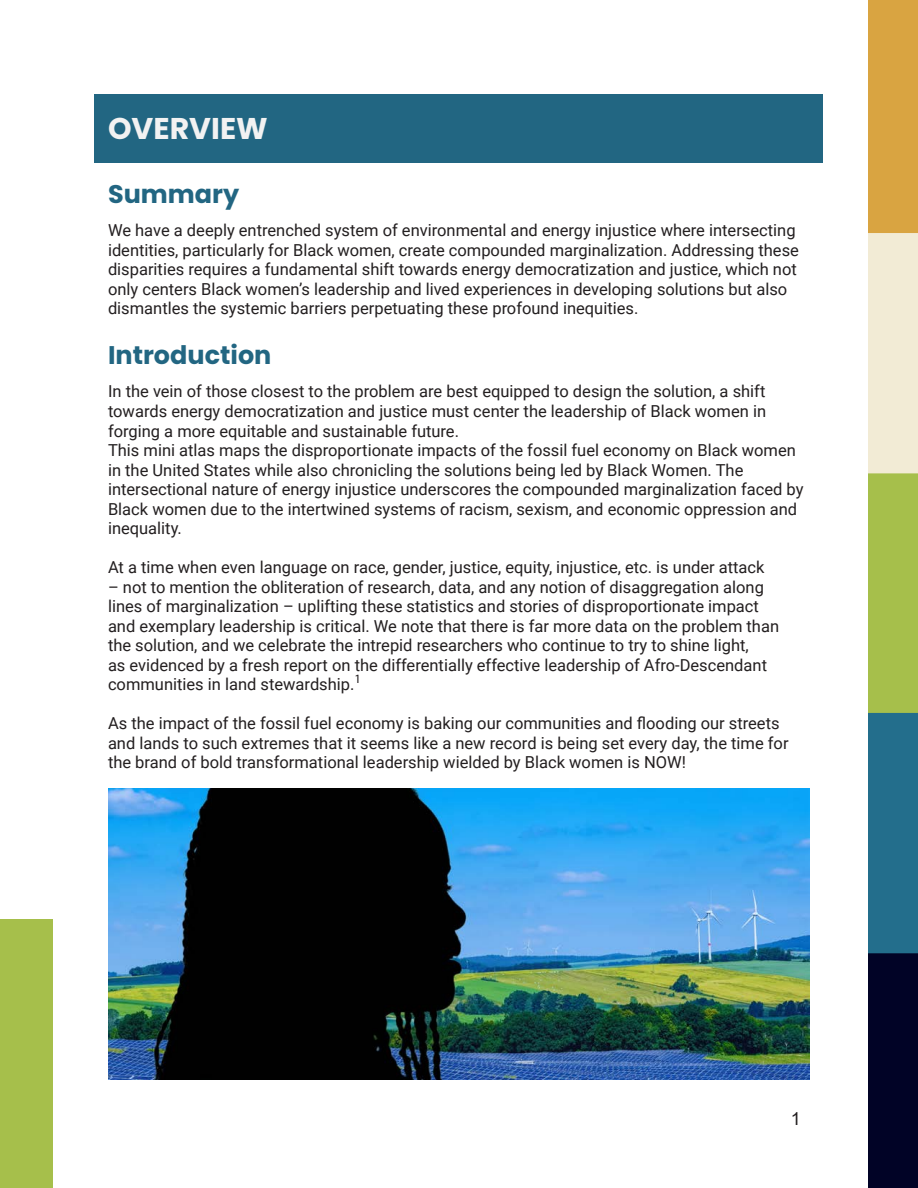
<style>
.page{position:relative;width:918px;height:1188px;background:#fff}
.page>*{position:absolute;margin:0;border:0;box-sizing:border-box;transform-origin:0 0}
.Heading_1{font:700 30px "Poppins";color:#f2f2f2}
.Heading_2{font:700 25.5px "Poppins";color:#226682}
.t1{font:18px "Arial";color:#231f20}
.t2{font:16.5px/19.5px "Roboto";color:#231f20}
</style>
<div class="page">
<img style="left:868px;top:0;width:50px;height:1188px">
<div style="left:0;top:919px;width:53px;height:269px;background:#a6bf4b"></div>
<img style="left:108px;top:788px;width:702px;height:292px">
<div style="left:94px;top:94px;width:730px;height:70px;background:#226682"></div>
<p class="Heading_1" style="left:108px;top:112px;width:161px">OVERVIEW</p>
<p class="Heading_2" style="left:108px;top:180px;width:133px">Summary</p>
<p class="t2" style="left:108px;top:220px;width:692px">We have a deeply entrenched system of environmental and energy injustice where intersecting identities, particularly for Black women, create compounded marginalization. Addressing these disparities requires a fundamental shift towards energy democratization and justice, which not only centers Black women’s leadership and lived experiences in developing solutions but also dismantles the systemic barriers perpetuating these profound inequities.</p>
<p class="Heading_2" style="left:108px;top:341px;width:165px">Introduction</p>
<p class="t2" style="left:108px;top:381px;width:660px;text-align:justify">In the vein of those closest to the problem are best equipped to design the solution, a shift towards energy democratization and justice must center the leadership of Black women in forging a more equitable and sustainable future.</p>
<p class="t2" style="left:108px;top:440px;width:697px">This mini atlas maps the disproportionate impacts of the fossil fuel economy on Black women in the United States while also chronicling the solutions being led by Black Women. The intersectional nature of energy injustice underscores the compounded marginalization faced by Black women due to the intertwined systems of racism, sexism, and economic oppression and inequality.</p>
<p class="t2" style="left:108px;top:557px;width:658px">At a time when even language on race, gender, justice, equity, injustice, etc. is under attack</p>
<p class="t2" style="left:108px;top:576px;width:673px">– not to mention the obliteration of research, data, and any notion of disaggregation along lines of marginalization – uplifting these statistics and stories of disproportionate impact and exemplary leadership is critical. We note that there is far more data on the problem than the solution, and we celebrate the intrepid researchers who continue to try to shine light,<br>as evidenced by a fresh report on the differentially effective leadership of Afro-Descendant communities in land stewardship.<sup>1</sup></p>
<p class="t2" style="left:108px;top:713px;width:682px">As the impact of the fossil fuel economy is baking our communities and flooding our streets and lands to such extremes that it seems like a new record is being set every day, the time for the brand of bold transformational leadership wielded by Black women is NOW!</p>
<p class="t1" style="left:791px;top:1106px;width:12px">1</p>
</div>
